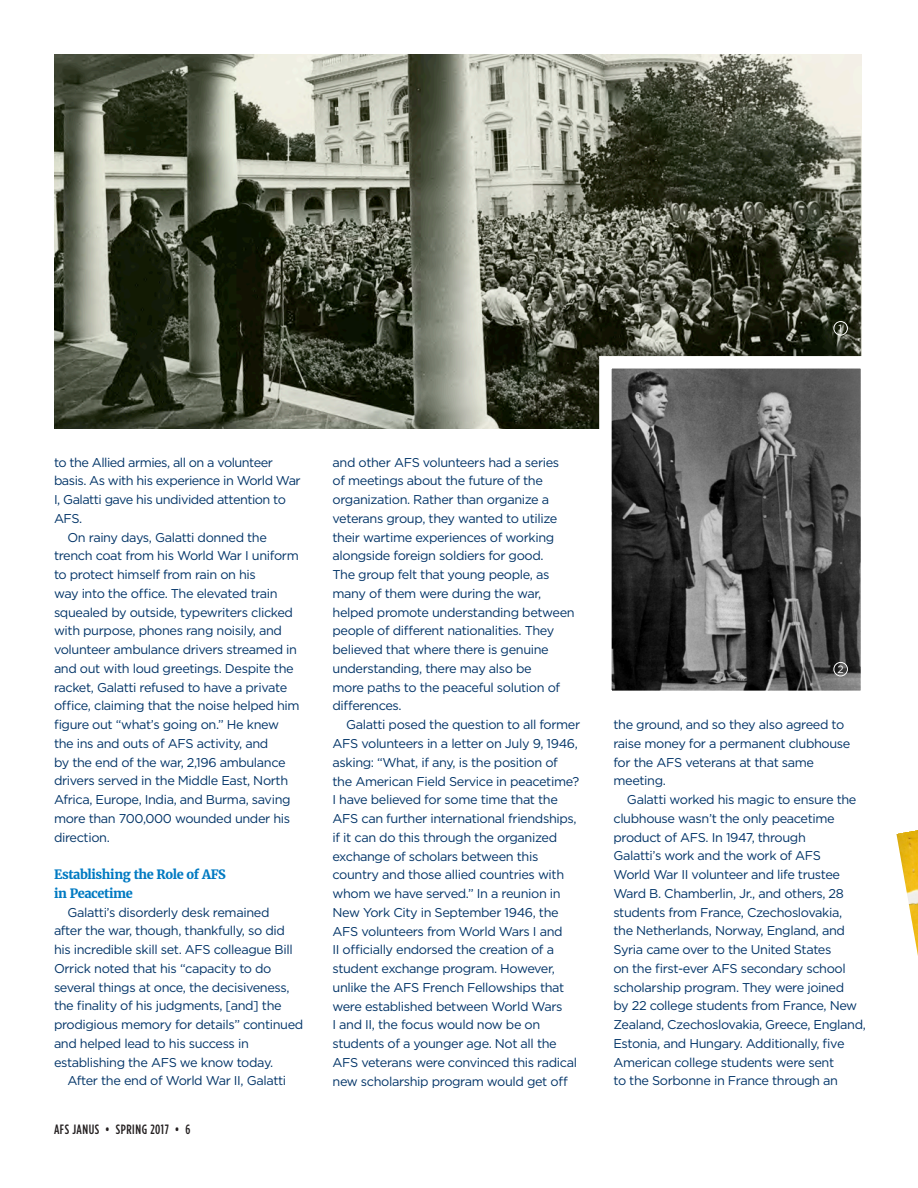
<style>
.page{position:relative;width:918px;height:1188px;background:#fff}
.page>*{position:absolute;margin:0;border:0;box-sizing:border-box;transform-origin:0 0}
.t1{font:500 13.5px "Gotham Condensed";letter-spacing:.04em;color:#231f20}
.body{font:12.75px/18.8px "Gotham";letter-spacing:-.03em;color:#003367}
.body-2{font:700 12.75px/18.8px "Merriweather";letter-spacing:-.03em;color:#007ac2}
.body-3{font:10.5px "Gotham";color:#fff}
</style>
<div class="page">
<img style="left:54px;top:55px;width:807px;height:374px">
<svg style="left:593px;top:350px;width:269px;height:341px"></svg>
<div style="left:834px;top:321px;width:14px;height:14px;border:1px solid #fff;border-radius:50%"></div>
<div style="left:834px;top:662px;width:14px;height:14px;border:1px solid #fff;border-radius:50%"></div>
<img style="left:896px;top:830px;width:22px;height:126px">
<p class="body-3" style="left:838px;top:322px;width:5px">1</p>
<p class="body" style="left:54px;top:452px;width:248px">to the Allied armies, all on a volunteer basis. As with his experience in World War<br>I, Galatti gave his undivided attention to<br>AFS.</p>
<p class="body" style="left:54px;top:527px;width:247px;text-indent:14px">On rainy days, Galatti donned the trench coat from his World War I uniform to protect himself from rain on his<br>way into the office. The elevated train squealed by outside, typewriters clicked with purpose, phones rang noisily, and volunteer ambulance drivers streamed in and out with loud greetings. Despite the racket, Galatti refused to have a private office, claiming that the noise helped him figure out “what’s going on.” He knew the ins and outs of AFS activity, and<br>by the end of the war, 2,196 ambulance drivers served in the Middle East, North Africa, Europe, India, and Burma, saving more than 700,000 wounded under his direction.</p>
<p class="body-2" style="left:54px;top:865px;width:173px">Establishing the Role of AFS in Peacetime</p>
<p class="body" style="left:54px;top:902px;width:251px;text-indent:14px">Galatti’s disorderly desk remained<br>after the war, though, thankfully, so did his incredible skill set. AFS colleague Bill Orrick noted that his “capacity to do several things at once, the decisiveness, the finality of his judgments, [and] the prodigious memory for details” continued and helped lead to his success in establishing the AFS we know today.</p>
<p class="body" style="left:68px;top:1071px;width:220px">After the end of World War II, Galatti</p>
<p class="t1" style="left:54px;top:1122px;width:138px">AFS JANUS • SPRING 2017 • 6</p>
<p class="body" style="left:333px;top:453px;width:244px">and other AFS volunteers had a series of meetings about the future of the organization. Rather than organize a veterans group, they wanted to utilize their wartime experiences of working alongside foreign soldiers for good.<br>The group felt that young people, as many of them were during the war, helped promote understanding between people of different nationalities. They believed that where there is genuine understanding, there may also be<br>more paths to the peaceful solution of differences.</p>
<p class="body" style="left:333px;top:715px;width:249px;text-indent:14px">Galatti posed the question to all former AFS volunteers in a letter on July 9, 1946, asking: “What, if any, is the position of the American Field Service in peacetime?<br>I have believed for some time that the AFS can further international friendships, if it can do this through the organized exchange of scholars between this country and those allied countries with whom we have served.” In a reunion in New York City in September 1946, the AFS volunteers from World Wars I and<br>II officially endorsed the creation of a student exchange program. However, unlike the AFS French Fellowships that were established between World Wars<br>I and II, the focus would now be on students of a younger age. Not all the AFS veterans were convinced this radical new scholarship program would get off</p>
<p class="body" style="left:613px;top:715px;width:239px">the ground, and so they also agreed to raise money for a permanent clubhouse for the AFS veterans at that same meeting.</p>
<p class="body-3" style="left:837px;top:663px;width:8px">2</p>
<p class="body" style="left:613px;top:790px;width:254px;text-indent:14px">Galatti worked his magic to ensure the clubhouse wasn’t the only peacetime product of AFS. In 1947, through<br>Galatti’s work and the work of AFS<br>World War II volunteer and life trustee Ward B. Chamberlin, Jr., and others, 28 students from France, Czechoslovakia,<br>the Netherlands, Norway, England, and Syria came over to the United States<br>on the first-ever AFS secondary school scholarship program. They were joined<br>by 22 college students from France, New Zealand, Czechoslovakia, Greece, England, Estonia, and Hungary. Additionally, five American college students were sent<br>to the Sorbonne in France through an</p>
</div>
